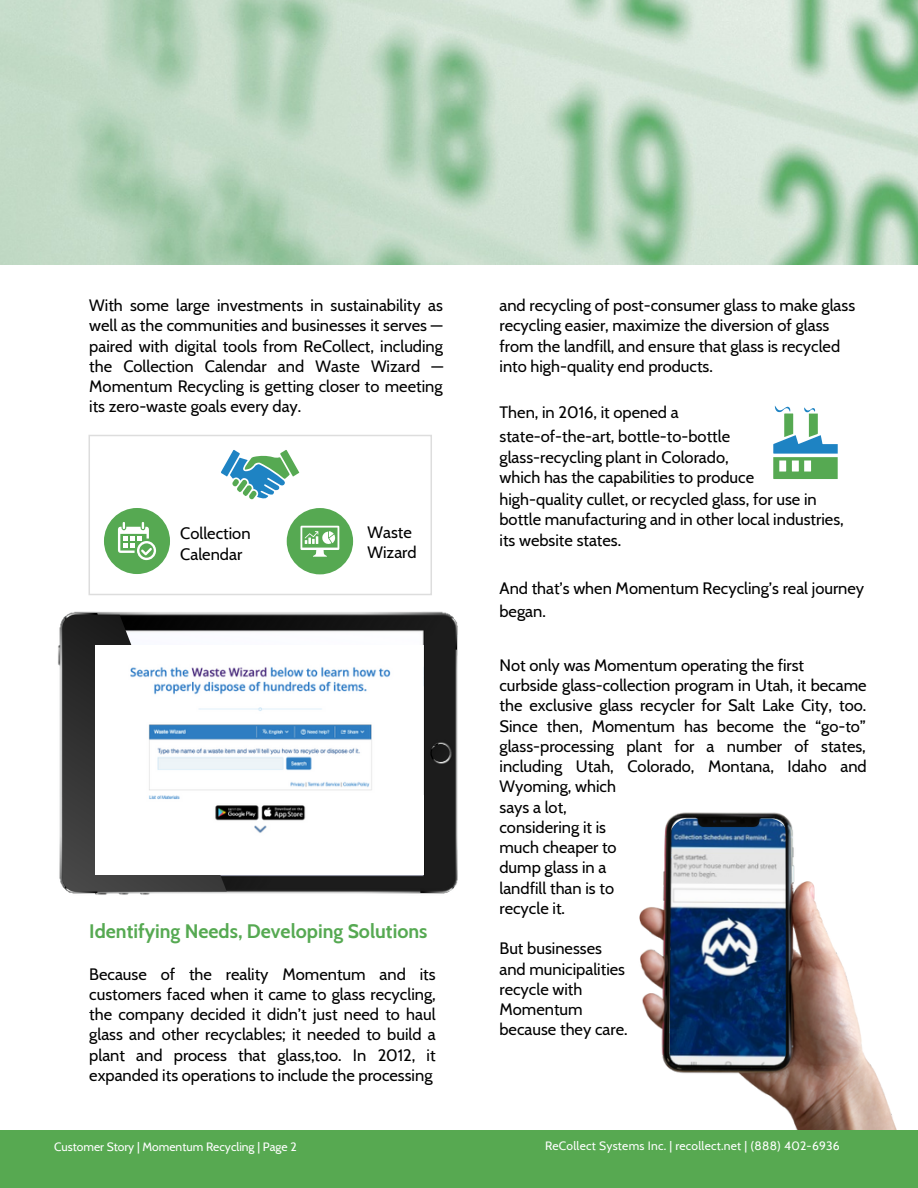
<style>
.page{position:relative;width:918px;height:1188px;background:#fff}
.page>*{position:absolute;margin:0;border:0;box-sizing:border-box;transform-origin:0 0}
.t1{font:700 19.5px "Cabin";color:#56a952}
.t2{font:16.5px/20.2px "Cabin";color:#000}
.t3{font:12px "Cabin";letter-spacing:.02em;color:#fff}
.t4{font:12px "Cabin";color:#fff}
</style>
<div class="page">
<img style="left:553px;top:812px;width:365px;height:319px">
<svg style="left:89px;top:435px;width:343px;height:160px"></svg>
<img style="left:58px;top:611px;width:400px;height:284px">
<svg style="left:430px;top:743px;width:8px;height:17px"></svg>
<div style="left:432px;top:744px;width:18px;height:18px;background:#191919;border-radius:50%"></div>
<svg style="left:62px;top:615px;width:165px;height:277px"></svg>
<div style="left:95px;top:779px;width:329px;height:96px;background:#fff"></div>
<img style="left:0;top:0;width:918px;height:264px">
<div style="left:104px;top:508px;width:66px;height:66px;background:#56a952;border-radius:50%"></div>
<svg style="left:118px;top:522px;width:38px;height:38px"></svg>
<div style="left:287px;top:508px;width:66px;height:66px;background:#56a952;border-radius:50%"></div>
<svg style="left:300px;top:526px;width:39px;height:31px"></svg>
<div style="left:0;top:1131px;width:918px;height:57px;background:#57a951"></div>
<svg style="left:773px;top:406px;width:65px;height:73px"></svg>
<img style="left:95px;top:645px;width:328px;height:188px">
<svg style="left:221px;top:450px;width:78px;height:50px"></svg>
<p class="t2" style="left:89px;top:295px;width:355px;text-align:justify">With some large investments in sustainability as well as the communities and businesses it serves — paired with digital tools from ReCollect, including the Collection Calendar and Waste Wizard — Momentum Recycling is getting closer to meeting its zero-waste goals every day.</p>
<p class="t2" style="left:500px;top:295px;width:357px">and recycling of post-consumer glass to make glass recycling easier, maximize the diversion of glass from the landfill, and ensure that glass is recycled into high-quality end products.</p>
<p class="t2" style="left:500px;top:400px;width:232px;line-height:23.7px">Then, in 2016, it opened a state-of-the-art, bottle-to-bottle</p>
<p class="t2" style="left:500px;top:447px;width:346px;line-height:20.9px">glass-recycling plant in Colorado,<br>which has the capabilities to produce<br>high-quality cullet, or recycled glass, for use in bottle manufacturing and in other local industries, its website states.</p>
<p class="t2" style="left:500px;top:576px;width:366px;line-height:23.7px">And that’s when Momentum Recycling’s real journey began.</p>
<p class="t2" style="left:500px;top:655px;width:369px">Not only was Momentum operating the first<br>curbside glass-collection program in Utah, it became the exclusive glass recycler for Salt Lake City, too.<br>Since then, Momentum has become the “go-to” glass-processing plant for a number of states, including Utah, Colorado, Montana, Idaho and<br>Wyoming, which<br>says a lot,<br>considering it is<br>much cheaper to<br>dump glass in a<br>landfill than is to<br>recycle it.</p>
<p class="t2" style="left:500px;top:938px;width:130px">But businesses and municipalities recycle with<br>Momentum because they care.</p>
<p class="t2" style="left:180px;top:523px;width:72px">Collection<br>Calendar</p>
<p class="t2" style="left:368px;top:522px;width:51px">Waste<br>Wizard</p>
<p class="t1" style="left:89px;top:919px;width:340px">Identifying Needs, Developing Solutions</p>
<p class="t2" style="left:89px;top:964px;width:348px;text-align:justify">Because of the reality Momentum and its customers faced when it came to glass recycling, the company decided it didn’t just need to haul glass and other recyclables; it needed to build a plant and process that glass,too. In 2012, it expanded its operations to include the processing</p>
<p class="t4" style="left:54px;top:1139px;width:244px">Customer Story | Momentum Recycling | Page 2</p>
<p class="t3" style="left:545px;top:1138px;width:296px">ReCollect Systems Inc. | recollect.net | (888) 402-6936</p>
</div>
